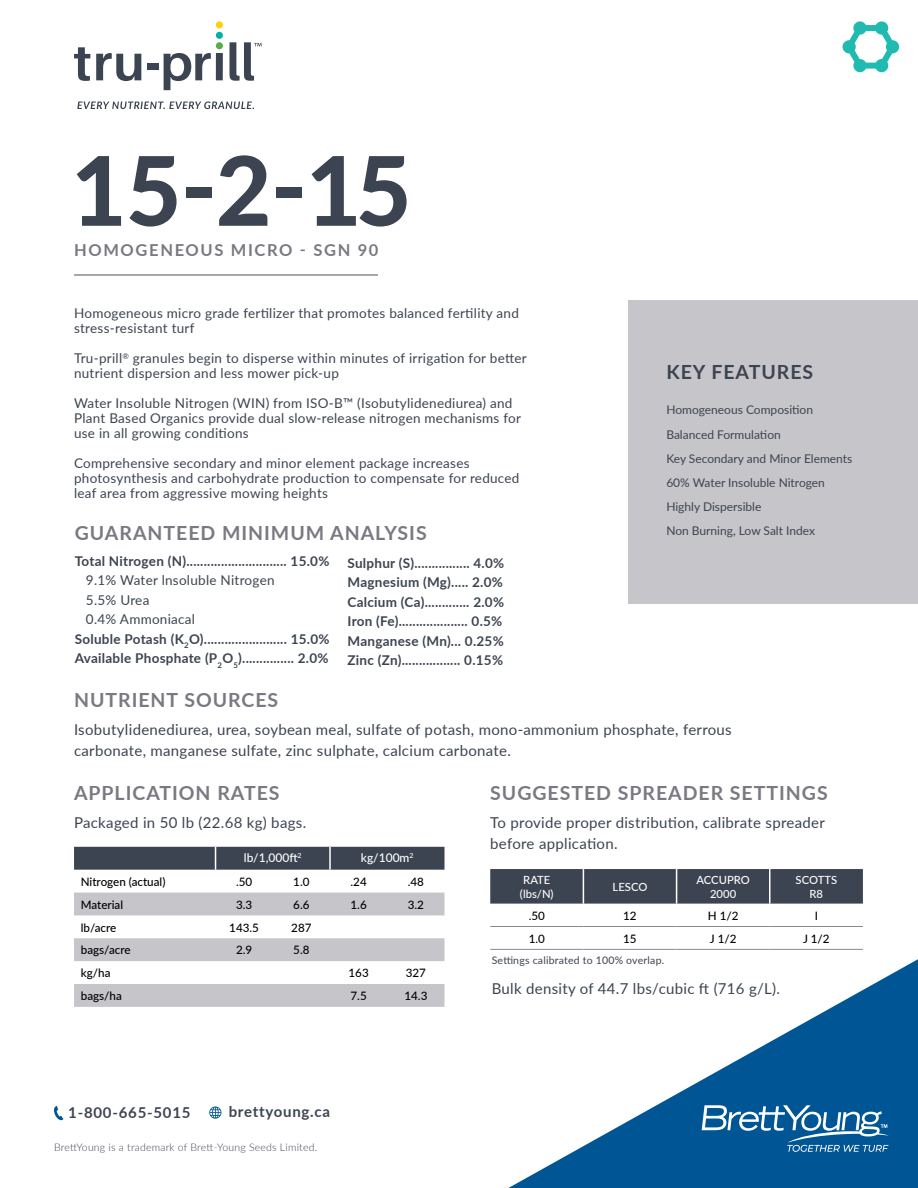
<style>
.page{position:relative;width:918px;height:1188px;background:#fff}
.page>*{position:absolute;margin:0;border:0;box-sizing:border-box;transform-origin:0 0}
.t1{font:800 96px "Lato";color:#3d4451}
.t2{font:700 19.5px "Lato";letter-spacing:.05em;color:#797983}
.t3{font:700 19.5px "Lato";letter-spacing:.05em;color:#3d4451}
.t4{font:700 16.5px "Lato";letter-spacing:.1em;color:#797983}
.t5{font:15px/21px "Lato";letter-spacing:.02em;color:#3d4451}
.t6{font:700 15px "Lato";letter-spacing:.05em;color:#3d4451}
.t7{font:13.5px/15px "Lato";letter-spacing:.02em;color:#3d4451}
.t8{font:700 13.5px/19.5px "Lato";letter-spacing:.02em;color:#3d4451}
.t9{font:12px/24.2px "Lato";color:#3d4451}
.t10{font:500 12px "Lato";color:#fff}
.t11{font:500 11.7px "Lato";color:#000}
.t12{font:500 11.25px/13.5px "Lato";color:#fff;text-align:center}
.t13{font:300 10.5px "Lato";letter-spacing:.02em;color:#3d4451}
.t14{font:10.5px "Lato";letter-spacing:.02em;color:#3d4451}
</style>
<div class="page">
<svg style="left:54px;top:1106px;width:9px;height:15px"></svg>
<svg style="left:209px;top:1107px;width:12px;height:12px"></svg>
<div style="left:628px;top:300px;width:290px;height:303px;background:#c6c5c9"></div>
<hr style="left:74px;top:274px;width:304px;height:2px;background:#8a8992">
<svg style="left:508px;top:959px;width:410px;height:229px"></svg>
<svg style="left:702px;top:1105px;width:186px;height:47px;background:#377aab"></svg>
<div style="left:490px;top:869px;width:373px;height:35px;background:#3d4451"></div>
<hr style="left:490px;top:949px;width:93px;height:1px;background:#8a8992">
<hr style="left:583px;top:949px;width:94px;height:1px;background:#8a8992">
<hr style="left:677px;top:949px;width:93px;height:1px;background:#8a8992">
<hr style="left:770px;top:949px;width:93px;height:1px;background:#8a8992">
<hr style="left:490px;top:926px;width:93px;height:1px;background:#8a8992">
<hr style="left:583px;top:926px;width:94px;height:1px;background:#8a8992">
<hr style="left:677px;top:926px;width:93px;height:1px;background:#8a8992">
<hr style="left:770px;top:926px;width:93px;height:1px;background:#8a8992">
<hr style="left:583px;top:869px;width:1px;height:35px;background:#fff">
<hr style="left:676px;top:869px;width:1px;height:35px;background:#fff">
<hr style="left:769px;top:869px;width:2px;height:35px;background:#fff">
<svg style="left:74px;top:893px;width:370px;height:114px"></svg>
<div style="left:74px;top:847px;width:370px;height:23px;background:#3d4451"></div>
<hr style="left:329px;top:847px;width:2px;height:23px;background:#fff">
<svg style="left:843px;top:21px;width:56px;height:51px"></svg>
<svg style="left:74px;top:47px;width:16px;height:34px"></svg>
<svg style="left:96px;top:53px;width:45px;height:28px"></svg>
<div style="left:147px;top:63px;width:11px;height:7px;background:#3d4451"></div>
<svg style="left:164px;top:53px;width:47px;height:37px"></svg>
<div style="left:216px;top:53px;width:7px;height:27px;background:#3d4451"></div>
<div style="left:216px;top:42px;width:7px;height:7px;background:#57ac47;border-radius:50%"></div>
<div style="left:216px;top:32px;width:7px;height:7px;background:#00b0a1;border-radius:50%"></div>
<div style="left:216px;top:21px;width:7px;height:7px;background:#fed103;border-radius:50%"></div>
<svg style="left:229px;top:42px;width:33px;height:39px"></svg>
<svg style="left:77px;top:101px;width:177px;height:8px"></svg>
<h1 class="t1" style="left:71px;top:137px;width:342px">15-2-15</h1>
<p class="t4" style="left:74px;top:237px;width:306px">HOMOGENEOUS MICRO - SGN 90</p>
<p class="t7" style="left:74px;top:305px;width:446px">Homogeneous micro grade fertilizer that promotes balanced fertility and stress-resistant turf</p>
<p class="t7" style="left:74px;top:350px;width:454px">Tru-prill<sup>®</sup> granules begin to disperse within minutes of irrigation for better nutrient dispersion and less mower pick-up</p>
<p class="t7" style="left:74px;top:395px;width:449px">Water Insoluble Nitrogen (WIN) from ISO-B™ (Isobutylidenediurea) and<br>Plant Based Organics provide dual slow-release nitrogen mechanisms for use in all growing conditions</p>
<p class="t7" style="left:74px;top:455px;width:447px">Comprehensive secondary and minor element package increases photosynthesis and carbohydrate production to compensate for reduced leaf area from aggressive mowing heights</p>
<h2 class="t2" style="left:75px;top:524px;width:353px">GUARANTEED MINIMUM ANALYSIS</h2>
<p class="t8" style="left:75px;top:552px;width:256px">Total Nitrogen (N)............................. 15.0%</p>
<p class="t7" style="left:86px;top:572px;width:190px">9.1% Water lnsoluble Nitrogen</p>
<p class="t7" style="left:86px;top:592px;width:65px">5.5% Urea</p>
<p class="t7" style="left:86px;top:611px;width:111px">0.4% Ammoniacal</p>
<p class="t8" style="left:75px;top:630px;width:256px">Soluble Potash (K<sub>2</sub>O)........................ 15.0%</p>
<p class="t8" style="left:75px;top:649px;width:255px">Available Phosphate (P<sub>2</sub>O<sub>5</sub>)............... 2.0%</p>
<p class="t8" style="left:348px;top:554px;width:158px">Sulphur (S)................ 4.0%<br>Magnesium (Mg)..... 2.0%<br>Calcium (Ca)............. 2.0%<br>Iron (Fe).................... 0.5%<br>Manganese (Mn)... 0.25%<br>Zinc (Zn)................. 0.15%</p>
<h2 class="t3" style="left:666px;top:364px;width:148px">KEY FEATURES</h2>
<p class="t9" style="left:666px;top:397px;width:188px">Homogeneous Composition<br>Balanced Formulation<br>Key Secondary and Minor Elements<br>60% Water Insoluble Nitrogen<br>Highly Dispersible<br>Non Burning, Low Salt Index</p>
<h2 class="t2" style="left:74px;top:692px;width:206px">NUTRIENT SOURCES</h2>
<p class="t5" style="left:74px;top:719px;width:659px">Isobutylidenediurea, urea, soybean meal, sulfate of potash, mono-ammonium phosphate, ferrous carbonate, manganese sulfate, zinc sulphate, calcium carbonate.</p>
<h2 class="t2" style="left:74px;top:785px;width:207px">APPLICATION RATES</h2>
<p class="t5" style="left:74px;top:811px;width:234px">Packaged in 50 lb (22.68 kg) bags.</p>
<h2 class="t2" style="left:490px;top:785px;width:339px">SUGGESTED SPREADER SETTINGS</h2>
<p class="t5" style="left:490px;top:811px;width:336px">To provide proper distribution, calibrate spreader before application.</p>
<p class="t12" style="left:520px;top:874px;width:35px;text-align:left">RATE (lbs/N)</p>
<p class="t12" style="left:613px;top:881px;width:36px">LESCO</p>
<p class="t12" style="left:696px;top:874px;width:55px">ACCUPRO<br>2000</p>
<p class="t12" style="left:796px;top:874px;width:43px">SCOTTS<br>R8</p>
<p class="t11" style="left:529px;top:911px;width:18px">.50</p>
<p class="t11" style="left:623px;top:911px;width:15px">12</p>
<p class="t11" style="left:708px;top:911px;width:32px">H 1/2</p>
<p class="t11" style="left:815px;top:911px;width:5px">I</p>
<p class="t11" style="left:529px;top:934px;width:18px">1.0</p>
<p class="t11" style="left:623px;top:934px;width:15px">15</p>
<p class="t11" style="left:710px;top:934px;width:28px">J 1/2</p>
<p class="t11" style="left:803px;top:934px;width:28px">J 1/2</p>
<p class="t10" style="left:244px;top:849px;width:59px">lb/1,000ft<sup>2</sup></p>
<p class="t10" style="left:361px;top:853px;width:54px">kg/100m<sup>2</sup></p>
<p class="t11" style="left:81px;top:877px;width:86px">Nitrogen (actual)</p>
<p class="t11" style="left:236px;top:877px;width:18px">.50</p>
<p class="t11" style="left:293px;top:877px;width:18px">1.0</p>
<p class="t11" style="left:351px;top:877px;width:18px">.24</p>
<p class="t11" style="left:408px;top:877px;width:18px">.48</p>
<p class="t11" style="left:81px;top:900px;width:44px">Material</p>
<p class="t11" style="left:236px;top:900px;width:18px">3.3</p>
<p class="t11" style="left:293px;top:900px;width:18px">6.6</p>
<p class="t11" style="left:351px;top:900px;width:18px">1.6</p>
<p class="t11" style="left:408px;top:900px;width:18px">3.2</p>
<p class="t11" style="left:81px;top:922px;width:37px">lb/acre</p>
<p class="t11" style="left:229px;top:922px;width:31px">143.5</p>
<p class="t11" style="left:291px;top:922px;width:22px">287</p>
<p class="t11" style="left:81px;top:945px;width:51px">bags/acre</p>
<p class="t11" style="left:236px;top:945px;width:18px">2.9</p>
<p class="t11" style="left:293px;top:945px;width:18px">5.8</p>
<p class="t11" style="left:81px;top:968px;width:31px">kg/ha</p>
<p class="t11" style="left:349px;top:968px;width:22px">163</p>
<p class="t11" style="left:406px;top:968px;width:22px">327</p>
<p class="t11" style="left:81px;top:991px;width:43px">bags/ha</p>
<p class="t11" style="left:351px;top:991px;width:18px">7.5</p>
<p class="t11" style="left:404px;top:991px;width:24px">14.3</p>
<p class="t14" style="left:492px;top:952px;width:174px">Settings calibrated to 100% overlap.</p>
<p class="t5" style="left:492px;top:978px;width:290px">Bulk density of 44.7 lbs/cubic ft (716 g/L).</p>
<p class="t6" style="left:68px;top:1106px;width:124px">1-800-665-5015</p>
<p class="t6" style="left:229px;top:1106px;width:103px">brettyoung.ca</p>
<p class="t13" style="left:54px;top:1140px;width:265px">BrettYoung is a trademark of Brett-Young Seeds Limited.</p>
</div>
